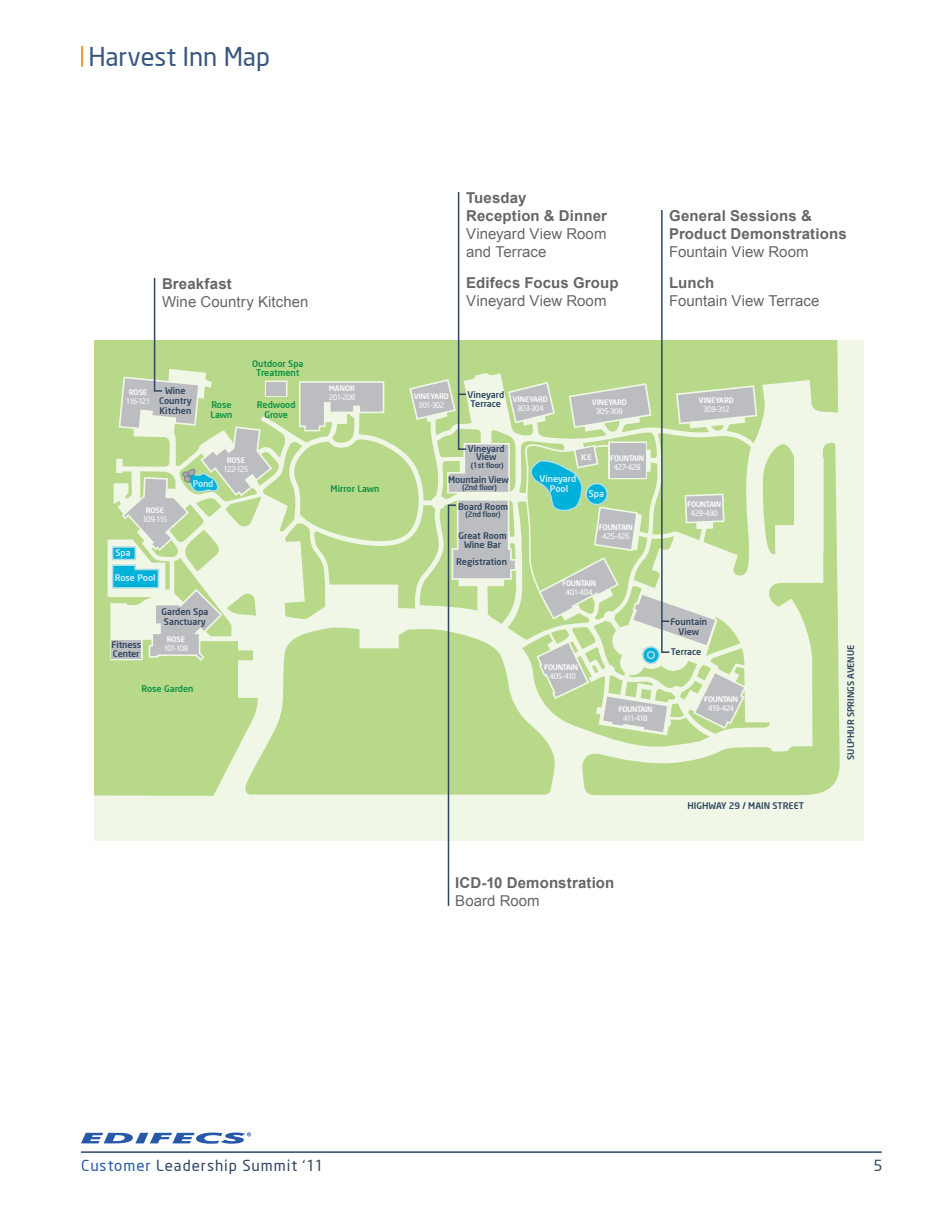
<style>
.page{position:relative;width:945px;height:1215px;background:#fff}
.page>*{position:absolute;margin:0;border:0;box-sizing:border-box;transform-origin:0 0}
.Page_Head{font:25.5px "Neo Sans";letter-spacing:-.005em;color:#375780}
.Map_Labels{font:700 15px/18px "Arial";letter-spacing:.01em;color:#656666}
.Map_Labels-2{font:15px/18px "Arial";letter-spacing:.005em;color:#656666}
.t1{font:15px "Neo Sans";letter-spacing:.065em;color:#304660}
.t2{font:500 9px/9.8px "Neo Sans";color:#304660;text-align:center}
.t3{font:500 9px/9.8px "Neo Sans";color:#0d9344;text-align:center}
.t4{font:500 9px/9.8px "Neo Sans";color:#d4effb;text-align:center}
.t5{font:500 9px/8.2px "Neo Sans";letter-spacing:-.02em;color:#304660;text-align:center}
.t6{font:500 7.5px/9px "Neo Sans";letter-spacing:-.035em;color:#fff;text-align:center}
.t7{font:500 7.5px/9px "Neo Sans";letter-spacing:-.01em;color:#fff;text-align:center}
.t8{font:7.5px/9px "Neo Sans";letter-spacing:-.105em;color:#fff;text-align:center}
.t9{font:500 7.5px "Neo Sans";letter-spacing:-.025em;color:#304660}
.s1{font-weight:500}
.s2{font-weight:400}
.s3{color:#2659a8}
</style>
<div class="page">
<svg style="left:94px;top:340px;width:770px;height:501px;background:#d0e5b1"></svg>
<div style="left:267px;top:382px;width:19px;height:13px;background:#bcbdc0"></div>
<svg style="left:301px;top:383px;width:82px;height:47px;background:#c3cabd"></svg>
<div style="left:113px;top:547px;width:22px;height:12px;background:#00b1d9"></div>
<div style="left:112px;top:546px;width:24px;height:14px;border:2px solid #aedee4"></div>
<svg style="left:111px;top:564px;width:109px;height:95px;background:#c0d8c8"></svg>
<hr style="left:81px;top:46px;width:2px;height:21px;background:#eaa13c">
<hr style="left:81px;top:1151px;width:801px;height:2px;background:#304660">
<svg style="left:81px;top:1132px;width:170px;height:12px"></svg>
<svg style="left:120px;top:277px;width:150px;height:272px"></svg>
<svg style="left:411px;top:192px;width:345px;height:714px"></svg>
<p class="Page_Head" style="left:88px;top:41px;width:183px">Harvest Inn Map</p>
<p class="Map_Labels" style="left:162px;top:275px;width:71px">Breakfast</p>
<p class="Map_Labels-2" style="left:162px;top:293px;width:148px">Wine Country Kitchen</p>
<p class="Map_Labels" style="left:466px;top:189px;width:62px">Tuesday</p>
<p class="Map_Labels" style="left:466px;top:207px;width:142px">Reception &amp; Dinner</p>
<p class="Map_Labels-2" style="left:466px;top:225px;width:142px">Vineyard View Room and Terrace</p>
<p class="Map_Labels" style="left:466px;top:275px;width:154px">Edifecs Focus Group</p>
<p class="Map_Labels-2" style="left:466px;top:292px;width:142px">Vineyard View Room</p>
<p class="Map_Labels" style="left:669px;top:207px;width:179px">General Sessions &amp;<br>Product Demonstrations</p>
<p class="Map_Labels-2" style="left:669px;top:243px;width:141px">Fountain View Room</p>
<p class="Map_Labels" style="left:669px;top:275px;width:47px">Lunch</p>
<p class="Map_Labels-2" style="left:669px;top:292px;width:152px">Fountain View Terrace</p>
<p class="t8" style="left:126px;top:387px;width:26px"><span class="s1">ROSE<br></span>116-121</p>
<p class="t3" style="left:252px;top:358px;width:53px">Outdoor Spa<br>Treatment</p>
<p class="t3" style="left:257px;top:399px;width:40px">Redwood<br>Grove</p>
<p class="t8" style="left:329px;top:384px;width:28px;text-align:left"><span class="s1">MANOR<br></span>201-208</p>
<p class="t2" style="left:159px;top:386px;width:34px">Wine<br>Country<br>Kitchen</p>
<p class="t2" style="left:467px;top:389px;width:38px">Vineyard<br>Terrace</p>
<p class="t7" style="left:414px;top:392px;width:36px">VINEYARD<br><span class="s2">301-302</span></p>
<p class="t7" style="left:513px;top:395px;width:36px">VINEYARD<br><span class="s2">303-304</span></p>
<p class="t7" style="left:592px;top:397px;width:36px">VINEYARD<br><span class="s2">305-308</span></p>
<p class="t3" style="left:210px;top:399px;width:24px;text-align:left">Rose<br>Lawn</p>
<p class="t4" style="left:193px;top:479px;width:22px">Pond</p>
<p class="t8" style="left:224px;top:456px;width:26px"><span class="s1">ROSE<br></span>122-125</p>
<p class="t5" style="left:468px;top:444px;width:38px">Vineyard<br>View</p>
<p class="t9" style="left:471px;top:460px;width:34px">(1st floor)</p>
<p class="t2" style="left:448px;top:474px;width:62px">Mountain View</p>
<p class="t9" style="left:462px;top:483px;width:36px">(2nd floor)</p>
<p class="t6" style="left:581px;top:452px;width:12px">ICE</p>
<p class="t6" style="left:610px;top:454px;width:36px">FOUNTAIN<br><span class="s2">427-428</span></p>
<p class="t3" style="left:331px;top:483px;width:50px">Mirror Lawn</p>
<p class="t4" style="left:540px;top:474px;width:38px">Vineyard<br>Pool</p>
<p class="t4" style="left:589px;top:489px;width:17px">Spa</p>
<p class="t4" style="left:116px;top:547px;width:17px">Spa</p>
<p class="t8" style="left:143px;top:505px;width:26px"><span class="s1">ROSE<br></span>109-115</p>
<p class="t4" style="left:115px;top:573px;width:42px">Rose Pool</p>
<p class="t2" style="left:111px;top:640px;width:31px;line-height:9px;text-align:left">Fitness<br>Center</p>
<p class="t2" style="left:161px;top:607px;width:49px;text-align:left">Garden Spa<br>Sanctuary</p>
<p class="t8" style="left:163px;top:634px;width:27px"><span class="s1">ROSE<br></span>101-108</p>
<p class="t3" style="left:141px;top:684px;width:54px">Rose Garden</p>
<p class="t2" style="left:458px;top:501px;width:52px">Board Room</p>
<p class="t9" style="left:466px;top:510px;width:36px">(2nd floor)</p>
<p class="t2" style="left:456px;top:557px;width:52px">Registration</p>
<p class="t2" style="left:459px;top:531px;width:50px;line-height:9px">Great Room<br>Wine Bar</p>
<p class="t6" style="left:599px;top:523px;width:36px">FOUNTAIN<br><span class="s2">425-426</span></p>
<p class="t6" style="left:562px;top:579px;width:36px">FOUNTAIN<br><span class="s2">401-404</span></p>
<p class="t6" style="left:544px;top:663px;width:36px">FOUNTAIN<br><span class="s2">405-410</span></p>
<p class="t6" style="left:618px;top:705px;width:36px">FOUNTAIN<br><span class="s2">411-418</span></p>
<p class="t7" style="left:699px;top:396px;width:36px">VINEYARD<br><span class="s2">309-312</span></p>
<p class="t6" style="left:687px;top:500px;width:36px">FOUNTAIN<br><span class="s2">429-430</span></p>
<p class="t2" style="left:671px;top:617px;width:38px">Fountain<br>View</p>
<p class="t2" style="left:671px;top:647px;width:32px">Terrace</p>
<p class="t6" style="left:704px;top:695px;width:36px">FOUNTAIN<br><span class="s2">419-424</span></p>
<p class="t2" style="left:687px;top:801px;width:118px">HIGHWAY 29 / MAIN STREET</p>
<p class="t2" style="left:846px;top:760px;width:116px;rotate:-90deg">SULPHUR SPRINGS AVENUE</p>
<p class="Map_Labels" style="left:455px;top:874px;width:161px">ICD-10 Demonstration</p>
<p class="Map_Labels-2" style="left:455px;top:892px;width:86px">Board Room</p>
<h2 class="t1" style="left:81px;top:1156px;width:244px"><span class="s3">Customer</span> Leadership Summit ‘11</h2>
<h2 class="t1" style="left:873px;top:1156px;width:11px">5</h2>
</div>
